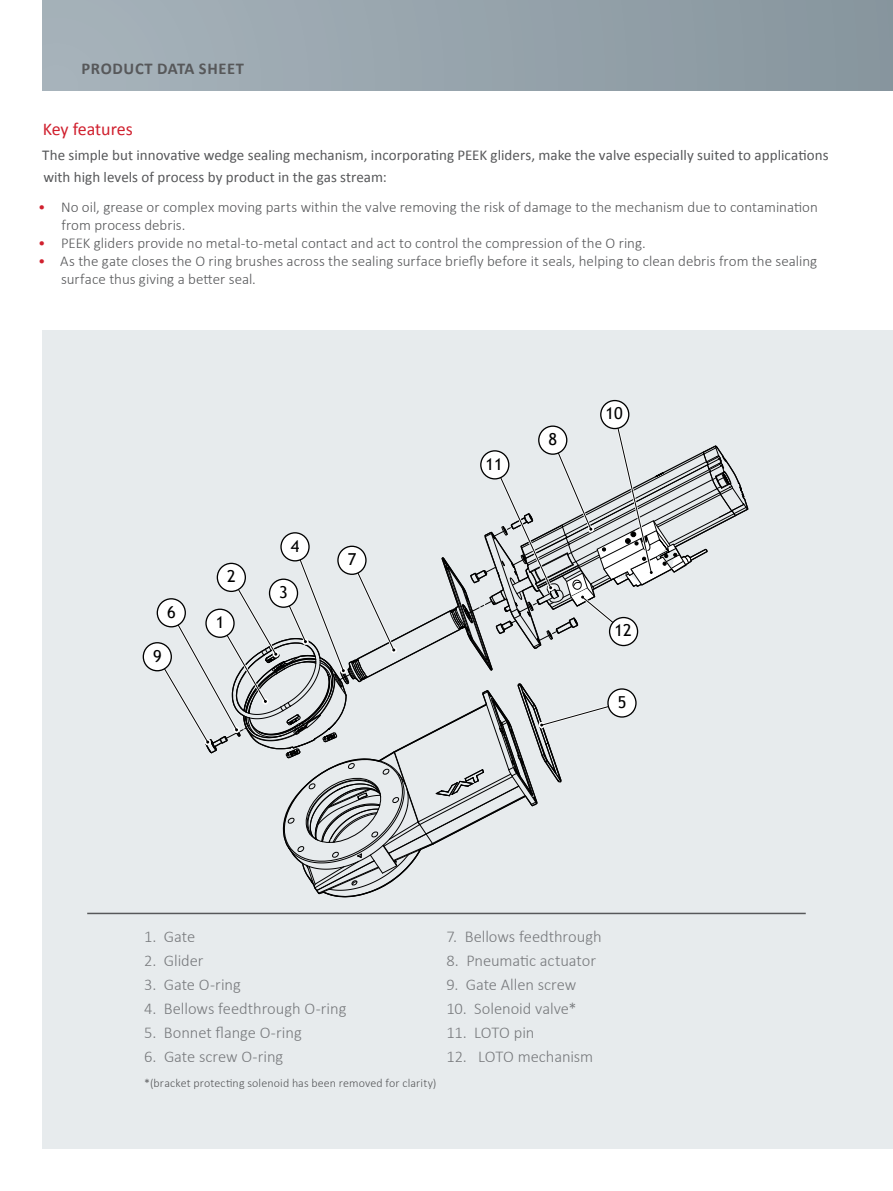
<style>
.page{position:relative;width:893px;height:1191px;background:#fff}
.page>*{position:absolute;margin:0;border:0;box-sizing:border-box;transform-origin:0 0}
.t1{font:18px "Calibri";letter-spacing:-.005em;color:#d0202e}
.t2{font:300 16.5px "Calibri";letter-spacing:-.005em;color:#787a7d}
.t3{font:700 16.5px "Calibri";letter-spacing:.04em;color:#57585a}
.t4{font:16.5px "Trebuchet MS";color:#000}
.t5{font:300 15px/18px "Calibri";color:#57585a}
.t6{font:15px/21.6px "Calibri";color:#57585a}
.t7{font:300 12px "Calibri";letter-spacing:.01em;color:#57585a}
.s1{color:#d0202e}
</style>
<div class="page">
<div style="left:43px;top:330px;width:850px;height:818px;background:#e7ebed"></div>
<div style="left:43px;top:0;width:850px;height:90px;background:linear-gradient(to right,#a7b3bb,#87959e)"></div>
<div style="left:143px;top:643px;width:28px;height:28px;background:#fff;border-radius:50%"></div>
<div style="left:143px;top:642px;width:29px;height:29px;border:1px solid #000;border-radius:50%"></div>
<svg style="left:601px;top:400px;width:28px;height:28px"></svg>
<div style="left:600px;top:400px;width:29px;height:29px;border:1px solid #000;border-radius:50%"></div>
<svg style="left:154px;top:411px;width:594px;height:486px"></svg>
<hr style="left:87px;top:912px;width:719px;height:2px;background:#57585a">
<p class="t3" style="left:82px;top:58px;width:164px">PRODUCT DATA SHEET</p>
<p class="t1" style="left:43px;top:117px;width:92px">Key features</p>
<p class="t6" style="left:42px;top:144px;width:788px">The simple but innovative wedge sealing mechanism, incorporating PEEK gliders, make the valve especially suited to applications with high levels of process by product in the gas stream:</p>
<p class="t5" style="left:61px;top:198px;width:758px;text-indent:-23px"><span class="s1">•</span> No oil, grease or complex moving parts within the valve removing the risk of damage to the mechanism due to contamination from process debris.</p>
<p class="t5" style="left:38px;top:234px;width:609px"><span class="s1">•</span> PEEK gliders provide no metal-to-metal contact and act to control the compression of the O ring.</p>
<p class="t5" style="left:61px;top:252px;width:758px;text-indent:-23px"><span class="s1">•</span> As the gate closes the O ring brushes across the sealing surface briefly before it seals, helping to clean debris from the sealing surface thus giving a better seal.</p>
<p class="t4" style="left:167px;top:602px;width:10px">6</p>
<p class="t4" style="left:153px;top:646px;width:10px">9</p>
<p class="t4" style="left:227px;top:566px;width:10px">2</p>
<p class="t4" style="left:216px;top:612px;width:10px">1</p>
<p class="t4" style="left:291px;top:536px;width:10px">4</p>
<p class="t4" style="left:279px;top:582px;width:10px">3</p>
<p class="t4" style="left:348px;top:549px;width:10px">7</p>
<p class="t4" style="left:486px;top:454px;width:19px">11</p>
<p class="t4" style="left:549px;top:429px;width:10px">8</p>
<p class="t4" style="left:606px;top:404px;width:19px">10</p>
<p class="t4" style="left:614px;top:621px;width:19px">12</p>
<p class="t4" style="left:618px;top:692px;width:10px">5</p>
<p class="t2" style="left:144px;top:926px;width:52px">1. Gate</p>
<p class="t2" style="left:144px;top:950px;width:61px">2. Glider</p>
<p class="t2" style="left:144px;top:974px;width:98px">3. Gate O-ring</p>
<p class="t2" style="left:144px;top:998px;width:204px">4. Bellows feedthrough O-ring</p>
<p class="t2" style="left:144px;top:1022px;width:159px">5. Bonnet flange O-ring</p>
<p class="t2" style="left:144px;top:1046px;width:141px">6. Gate screw O-ring</p>
<p class="t7" style="left:144px;top:1076px;width:294px">*(bracket protecting solenoid has been removed for clarity)</p>
<p class="t2" style="left:446px;top:926px;width:157px">7. Bellows feedthrough</p>
<p class="t2" style="left:446px;top:950px;width:151px">8. Pneumatic actuator</p>
<p class="t2" style="left:446px;top:974px;width:131px">9. Gate Allen screw</p>
<p class="t2" style="left:446px;top:998px;width:132px">10. Solenoid valve*</p>
<p class="t2" style="left:446px;top:1022px;width:89px">11. LOTO pin</p>
<p class="t2" style="left:446px;top:1046px;width:148px">12. LOTO mechanism</p>
</div>
